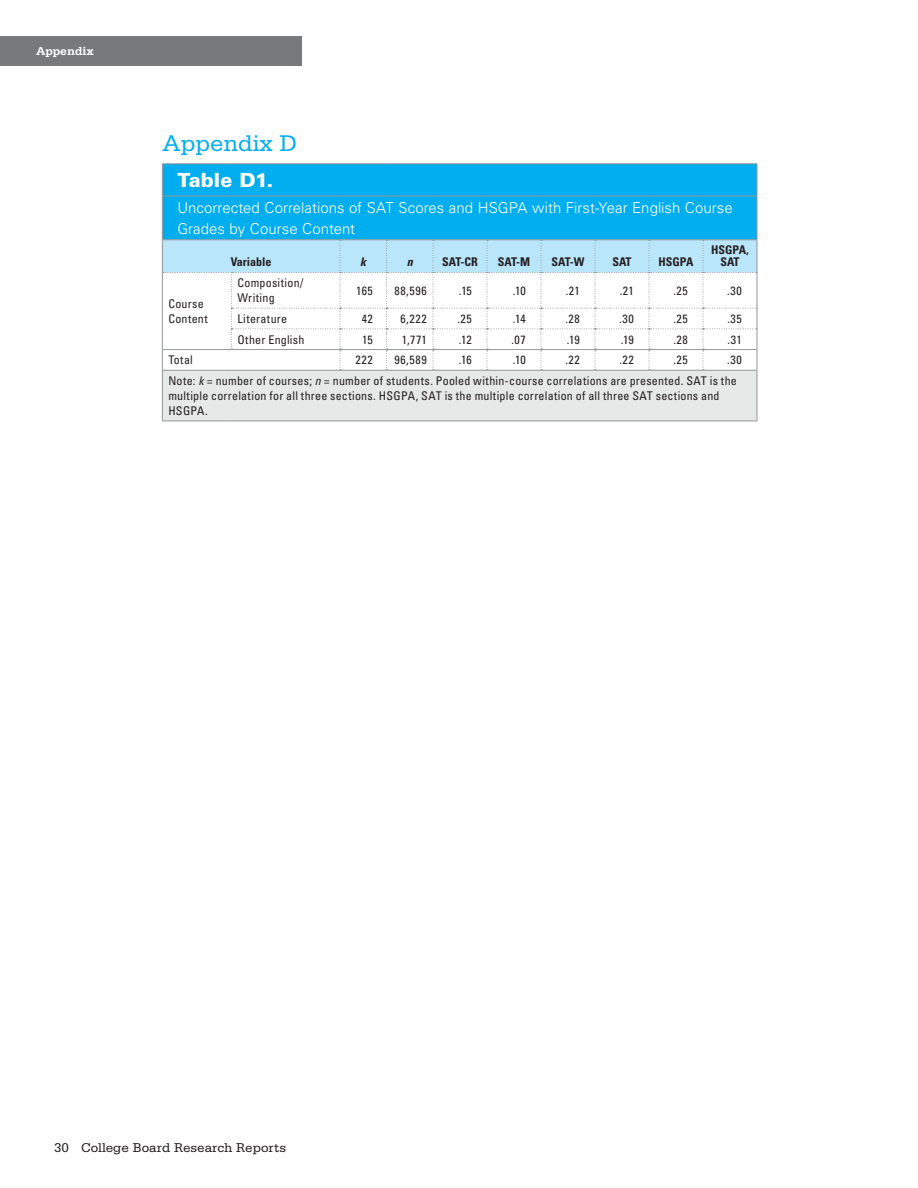
<style>
.page{position:relative;width:918px;height:1188px;background:#fff}
.page>*{position:absolute;margin:0;border:0;box-sizing:border-box;transform-origin:0 0}
.t1{font:24px "Serifa Std";color:#00aeef}
.t2{font:900 19.5px "Univers LT Std";color:#fff}
.t3{font:300 15px/21px "Univers LT Std";color:#fff}
.t4{font:13.5px "Serifa Std";color:#231f20}
.t5{font:700 12.15px "Serifa Std";color:#fff}
.t6{font:condensed 12px/15px "Univers LT Std";letter-spacing:.02em;color:#231f20}
.t7{font:700 condensed 12px/12px "Univers LT Std";color:#231f20;text-align:center}
.t8{font:italic 700 condensed 12px "Univers LT Std";color:#231f20}
.s1{font-style:italic}
</style>
<div class="page">
<div style="left:0;top:36px;width:302px;height:30px;background:#77797b"></div>
<div style="left:163px;top:164px;width:594px;height:75px;background:#00aeef"></div>
<div style="left:162px;top:370px;width:595px;height:51px;background:#e7e8e8"></div>
<hr style="left:162px;top:239px;width:69px;height:1px;background:#949698">
<hr style="left:231px;top:239px;width:109px;height:1px;background:#949698">
<hr style="left:340px;top:239px;width:46px;height:1px;background:#949698">
<hr style="left:386px;top:239px;width:47px;height:1px;background:#949698">
<hr style="left:433px;top:239px;width:54px;height:1px;background:#949698">
<hr style="left:487px;top:239px;width:54px;height:1px;background:#949698">
<hr style="left:541px;top:239px;width:54px;height:1px;background:#949698">
<hr style="left:595px;top:239px;width:54px;height:1px;background:#949698">
<hr style="left:649px;top:239px;width:54px;height:1px;background:#949698">
<hr style="left:703px;top:239px;width:54px;height:1px;background:#949698">
<hr style="left:162px;top:370px;width:69px;height:1px;background:#949698">
<hr style="left:231px;top:370px;width:109px;height:1px;background:#949698">
<hr style="left:340px;top:370px;width:46px;height:1px;background:#949698">
<hr style="left:386px;top:370px;width:47px;height:1px;background:#949698">
<hr style="left:433px;top:370px;width:54px;height:1px;background:#949698">
<hr style="left:487px;top:370px;width:54px;height:1px;background:#949698">
<hr style="left:541px;top:370px;width:54px;height:1px;background:#949698">
<hr style="left:595px;top:370px;width:54px;height:1px;background:#949698">
<hr style="left:649px;top:370px;width:54px;height:1px;background:#949698">
<hr style="left:703px;top:370px;width:54px;height:1px;background:#949698">
<hr style="left:162px;top:163px;width:69px;height:1px;background:#949698">
<hr style="left:162px;top:164px;width:1px;height:32px;background:#949698">
<hr style="left:231px;top:163px;width:109px;height:1px;background:#949698">
<hr style="left:340px;top:163px;width:46px;height:1px;background:#949698">
<hr style="left:386px;top:163px;width:47px;height:1px;background:#949698">
<hr style="left:433px;top:163px;width:54px;height:1px;background:#949698">
<hr style="left:487px;top:163px;width:54px;height:1px;background:#949698">
<hr style="left:541px;top:163px;width:54px;height:1px;background:#949698">
<hr style="left:595px;top:163px;width:54px;height:1px;background:#949698">
<hr style="left:649px;top:163px;width:54px;height:1px;background:#949698">
<hr style="left:703px;top:163px;width:54px;height:1px;background:#949698">
<hr style="left:757px;top:164px;width:1px;height:32px;background:#949698">
<hr style="left:162px;top:196px;width:69px;height:1px;background:#949698">
<hr style="left:162px;top:196px;width:1px;height:43px;background:#949698">
<hr style="left:231px;top:196px;width:109px;height:1px;background:#949698">
<hr style="left:340px;top:196px;width:46px;height:1px;background:#949698">
<hr style="left:386px;top:196px;width:47px;height:1px;background:#949698">
<hr style="left:433px;top:196px;width:54px;height:1px;background:#949698">
<hr style="left:487px;top:196px;width:54px;height:1px;background:#949698">
<hr style="left:541px;top:196px;width:54px;height:1px;background:#949698">
<hr style="left:595px;top:196px;width:54px;height:1px;background:#949698">
<hr style="left:649px;top:196px;width:54px;height:1px;background:#949698">
<hr style="left:703px;top:196px;width:54px;height:1px;background:#949698">
<hr style="left:757px;top:196px;width:1px;height:43px;background:#949698">
<hr style="left:162px;top:371px;width:1px;height:50px;background:#949698">
<hr style="left:757px;top:371px;width:1px;height:50px;background:#949698">
<hr style="left:162px;top:421px;width:69px;height:1px;background:#949698">
<hr style="left:231px;top:421px;width:109px;height:1px;background:#949698">
<hr style="left:340px;top:421px;width:46px;height:1px;background:#949698">
<hr style="left:386px;top:421px;width:47px;height:1px;background:#949698">
<hr style="left:433px;top:421px;width:54px;height:1px;background:#949698">
<hr style="left:487px;top:421px;width:54px;height:1px;background:#949698">
<hr style="left:541px;top:421px;width:54px;height:1px;background:#949698">
<hr style="left:595px;top:421px;width:54px;height:1px;background:#949698">
<hr style="left:649px;top:421px;width:54px;height:1px;background:#949698">
<hr style="left:703px;top:421px;width:54px;height:1px;background:#949698">
<svg style="left:162px;top:240px;width:596px;height:130px"></svg>
<hr style="left:163px;top:349px;width:68px;height:1px;background:#949698">
<hr style="left:231px;top:349px;width:109px;height:1px;background:#949698">
<hr style="left:340px;top:349px;width:46px;height:1px;background:#949698">
<hr style="left:386px;top:349px;width:47px;height:1px;background:#949698">
<hr style="left:433px;top:349px;width:54px;height:1px;background:#949698">
<hr style="left:487px;top:349px;width:54px;height:1px;background:#949698">
<hr style="left:541px;top:349px;width:54px;height:1px;background:#949698">
<hr style="left:595px;top:349px;width:54px;height:1px;background:#949698">
<hr style="left:649px;top:349px;width:54px;height:1px;background:#949698">
<hr style="left:703px;top:349px;width:54px;height:1px;background:#949698">
<p class="t5" style="left:36px;top:44px;width:60px">Appendix</p>
<h1 class="t1" style="left:162px;top:130px;width:136px">Appendix D</h1>
<h2 class="t2" style="left:177px;top:168px;width:97px">Table D1.</h2>
<p class="t3" style="left:177px;top:197px;width:557px">Uncorrected Correlations of SAT Scores and HSGPA with First-Year English Course<br>Grades by Course Content</p>
<p class="t7" style="left:231px;top:256px;width:42px">Variable</p>
<p class="t8" style="left:360px;top:255px;width:11px">k</p>
<p class="t8" style="left:407px;top:255px;width:11px">n</p>
<p class="t7" style="left:442px;top:256px;width:37px">SAT-CR</p>
<p class="t7" style="left:498px;top:256px;width:34px">SAT-M</p>
<p class="t7" style="left:551px;top:256px;width:35px">SAT-W</p>
<p class="t7" style="left:612px;top:256px;width:21px">SAT</p>
<p class="t7" style="left:659px;top:256px;width:36px">HSGPA</p>
<p class="t7" style="left:711px;top:244px;width:39px">HSGPA,<br>SAT</p>
<p class="t6" style="left:168px;top:296px;width:41px">Course<br>Content</p>
<p class="t6" style="left:237px;top:275px;width:68px">Composition/<br>Writing</p>
<p class="t6" style="left:356px;top:283px;width:18px">165</p>
<p class="t6" style="left:394px;top:283px;width:34px">88,596</p>
<p class="t6" style="left:459px;top:283px;width:15px">.15</p>
<p class="t6" style="left:513px;top:283px;width:15px">.10</p>
<p class="t6" style="left:566px;top:283px;width:16px">.21</p>
<p class="t6" style="left:620px;top:283px;width:16px">.21</p>
<p class="t6" style="left:673px;top:283px;width:16px">.25</p>
<p class="t6" style="left:727px;top:283px;width:16px">.30</p>
<p class="t6" style="left:237px;top:311px;width:51px">Literature</p>
<p class="t6" style="left:362px;top:311px;width:13px">42</p>
<p class="t6" style="left:400px;top:311px;width:28px">6,222</p>
<p class="t6" style="left:457px;top:311px;width:16px">.25</p>
<p class="t6" style="left:513px;top:311px;width:15px">.14</p>
<p class="t6" style="left:565px;top:311px;width:16px">.28</p>
<p class="t6" style="left:619px;top:311px;width:16px">.30</p>
<p class="t6" style="left:673px;top:311px;width:16px">.25</p>
<p class="t6" style="left:727px;top:311px;width:16px">.35</p>
<p class="t6" style="left:237px;top:332px;width:69px">Other English</p>
<p class="t6" style="left:362px;top:332px;width:12px">15</p>
<p class="t6" style="left:402px;top:332px;width:27px">1,771</p>
<p class="t6" style="left:459px;top:332px;width:15px">.12</p>
<p class="t6" style="left:512px;top:332px;width:16px">.07</p>
<p class="t6" style="left:567px;top:332px;width:15px">.19</p>
<p class="t6" style="left:621px;top:332px;width:15px">.19</p>
<p class="t6" style="left:673px;top:332px;width:16px">.28</p>
<p class="t6" style="left:728px;top:332px;width:16px">.31</p>
<p class="t6" style="left:168px;top:352px;width:26px">Total</p>
<p class="t6" style="left:355px;top:352px;width:19px">222</p>
<p class="t6" style="left:394px;top:352px;width:34px">96,589</p>
<p class="t6" style="left:459px;top:352px;width:15px">.16</p>
<p class="t6" style="left:513px;top:352px;width:15px">.10</p>
<p class="t6" style="left:565px;top:352px;width:16px">.22</p>
<p class="t6" style="left:619px;top:352px;width:16px">.22</p>
<p class="t6" style="left:673px;top:352px;width:16px">.25</p>
<p class="t6" style="left:168px;top:349px;width:575px;line-height:20.7px;text-indent:559px">.30<br>Note: <span class="s1">k</span> = number of courses; <span class="s1">n</span> = number of students. Pooled within-course correlations are presented. SAT is the</p>
<p class="t6" style="left:168px;top:388px;width:553px">multiple correlation for all three sections. HSGPA, SAT is the multiple correlation of all three SAT sections and<br>HSGPA.</p>
<p class="t4" style="left:54px;top:1140px;width:234px">30 College Board Research Reports</p>
</div>
